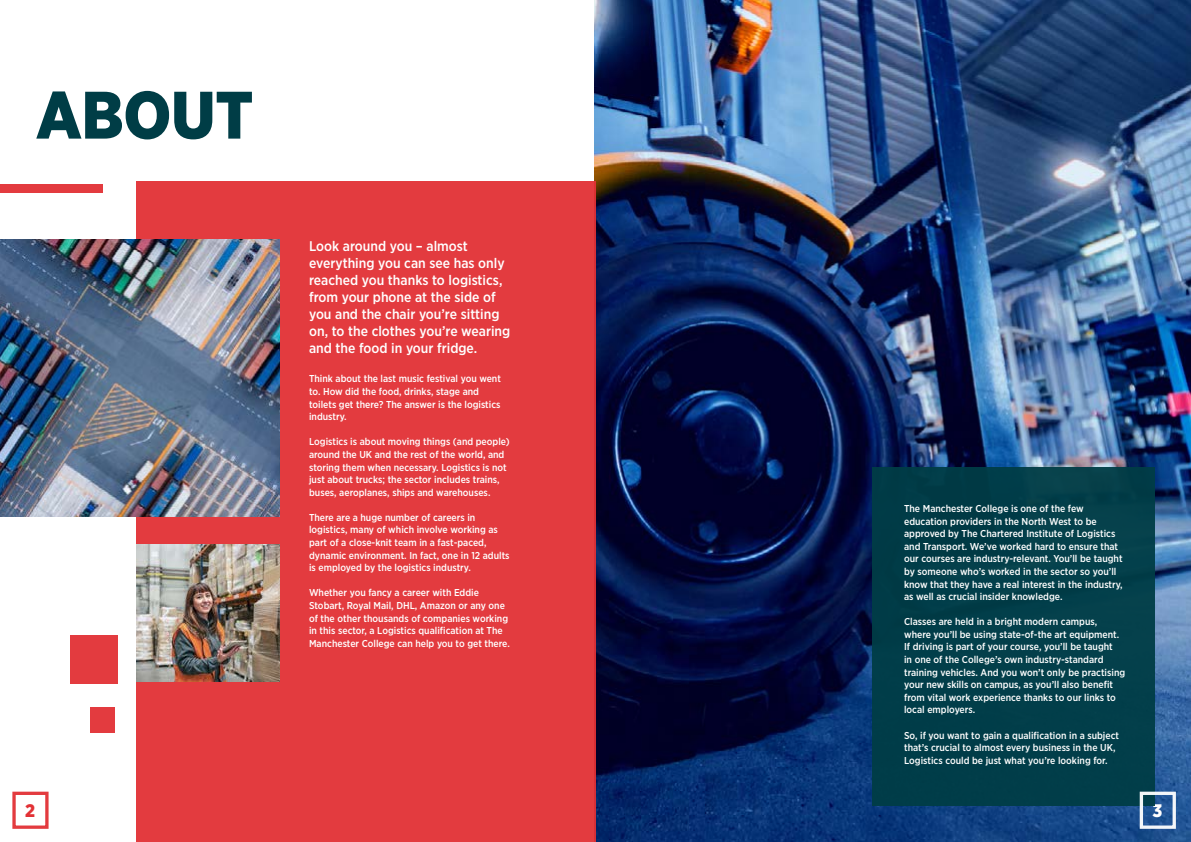
<style>
.page{position:relative;width:1191px;height:842px;background:#fff}
.page>*{position:absolute;margin:0;border:0;box-sizing:border-box;transform-origin:0 0}
.t1{font:900 66.9px "Gotham Narrow";color:#003d46}
.t2{font:900 18.1px "Gotham Narrow";color:#e23135}
.t3{font:900 18.1px "Gotham Narrow";color:#fff}
.t4{font:500 14px/17px "Gotham Narrow";color:#fff}
.t5{font:500 10px/12.6px "Gotham Narrow";color:#fff}
</style>
<div class="page">
<img style="left:595px;top:0;width:596px;height:842px">
<div style="left:136px;top:181px;width:459px;height:661px;background:#e33b3f"></div>
<div style="left:0;top:184px;width:103px;height:9px;background:#e33b3f"></div>
<img style="left:0;top:240px;width:279px;height:277px">
<img style="left:136px;top:544px;width:143px;height:138px">
<div style="left:70px;top:635px;width:48px;height:49px;background:#e33b3f"></div>
<div style="left:872px;top:468px;width:283px;height:338px;background:#003d46"></div>
<div style="left:12px;top:792px;width:37px;height:37px;border:3px solid #e23135"></div>
<div style="left:1139px;top:792px;width:36px;height:37px;border:3px solid #fff"></div>
<div style="left:90px;top:707px;width:25px;height:26px;background:#e33b3f"></div>
<h1 class="t1" style="left:36px;top:71px;width:219px">ABOUT</h1>
<h3 class="t4" style="left:309px;top:237px;width:203px">Look around you – almost everything you can see has only reached you thanks to logistics, from your phone at the side of you and the chair you’re sitting on, to the clothes you’re wearing and the food in your fridge.</h3>
<p class="t5" style="left:309px;top:372px;width:193px">Think about the last music festival you went to. How did the food, drinks, stage and toilets get there? The answer is the logistics industry.</p>
<p class="t5" style="left:309px;top:435px;width:202px">Logistics is about moving things (and people) around the UK and the rest of the world, and storing them when necessary. Logistics is not just about trucks; the sector includes trains, buses, aeroplanes, ships and warehouses.</p>
<p class="t5" style="left:309px;top:511px;width:202px">There are a huge number of careers in logistics, many of which involve working as part of a close-knit team in a fast-paced, dynamic environment. In fact, one in 12 adults is employed by the logistics industry.</p>
<p class="t5" style="left:309px;top:586px;width:202px">Whether you fancy a career with Eddie Stobart, Royal Mail, DHL, Amazon or any one of the other thousands of companies working in this sector, a Logistics qualification at The Manchester College can help you to get there.</p>
<p class="t5" style="left:904px;top:502px;width:220px">The Manchester College is one of the few education providers in the North West to be approved by The Chartered Institute of Logistics and Transport. We’ve worked hard to ensure that our courses are industry-relevant. You’ll be taught by someone who’s worked in the sector so you’ll know that they have a real interest in the industry, as well as crucial insider knowledge.</p>
<p class="t5" style="left:904px;top:615px;width:223px">Classes are held in a bright modern campus, where you’ll be using state-of-the art equipment.<br>If driving is part of your course, you’ll be taught<br>in one of the College’s own industry-standard training vehicles. And you won’t only be practising your new skills on campus, as you’ll also benefit from vital work experience thanks to our links to local employers.</p>
<p class="t5" style="left:904px;top:729px;width:216px">So, if you want to gain a qualification in a subject that’s crucial to almost every business in the UK,<br>Logistics could be just what you’re looking for.</p>
<h2 class="t2" style="left:25px;top:798px;width:11px">2</h2>
<h2 class="t3" style="left:1152px;top:798px;width:11px">3</h2>
</div>
